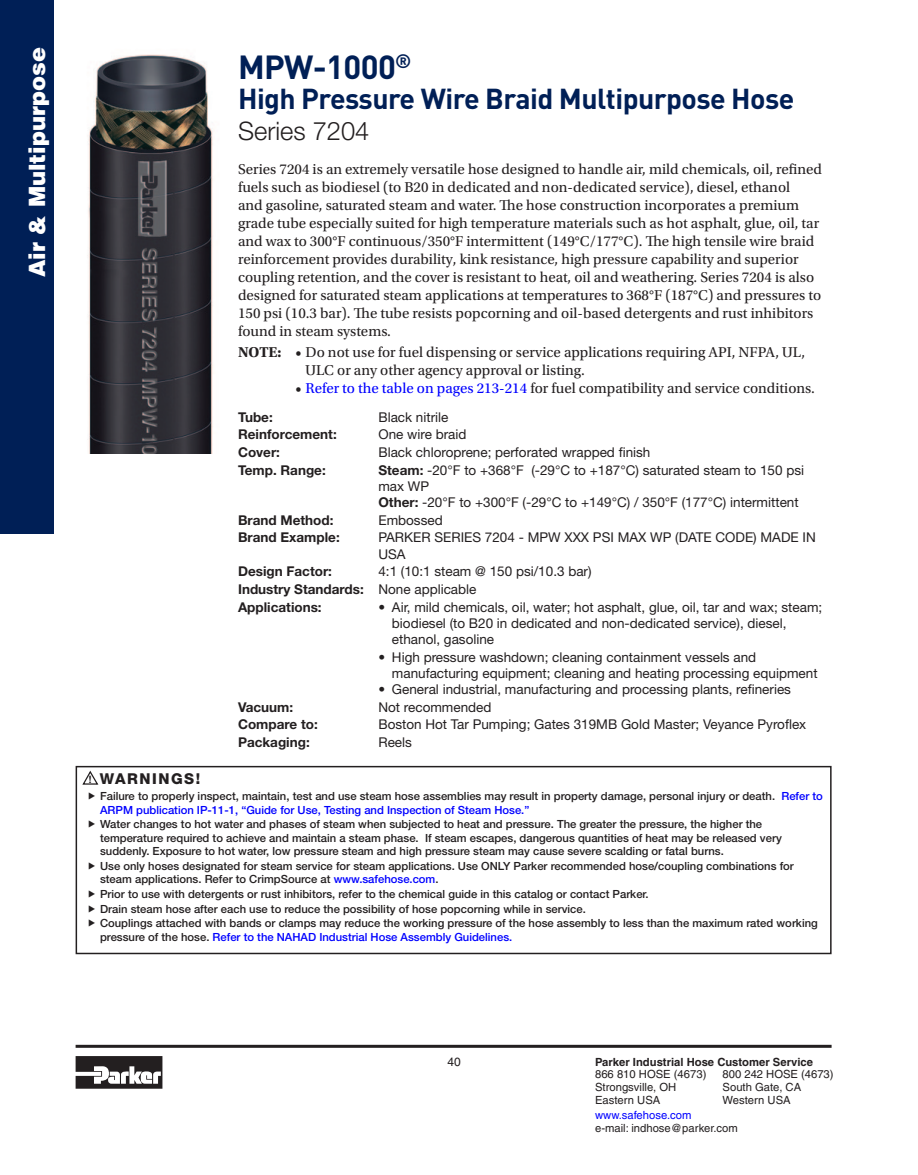
<style>
.page{position:relative;width:918px;height:1175px;background:#fff}
.page>*{position:absolute;margin:0;border:0;box-sizing:border-box;transform-origin:0 0}
.t1{font:700 33px "DINOT";letter-spacing:-.02em;color:#001f56}
.t2{font:700 28.5px "DINOT";letter-spacing:-.02em;color:#001f56}
.t3{font:300 25.5px "Helvetica Neue LT Std";color:#231f20}
.t4{font:900 22.5px "Helvetica";color:#fff}
.t5{font:15px/18px "Utopia Std";color:#231f20}
.t6{font:800 15px "Helvetica Neue LT Std";letter-spacing:.1em;color:#231f20}
.t7{font:13.5px/16.2px "Helvetica Neue LT Std";color:#231f20}
.t8{font:700 13.5px "Helvetica Neue LT Std";color:#231f20}
.t9{font:12px "Helvetica";color:#231f20}
.t10{font:500 11.25px/13.5px "Helvetica Neue LT Std";color:#231f20}
.t11{font:11.25px "Helvetica";color:#231f20}
.t12{font:500 11.25px "Helvetica Neue LT Std";color:#00f}
.t13{font:700 11.25px "Helvetica";color:#231f20}
.t14{font:11.25px "Helvetica";color:#00f}
.t15{font:700 10.2px "Helvetica";color:#231f20}
.s1{font-weight:700}
.s2{color:#00f}
.s3{color:#231f20}
</style>
<div class="page">
<hr style="left:76px;top:1044px;width:756px;height:3px;background:#231f20">
<svg style="left:76px;top:1056px;width:86px;height:32px"></svg>
<div style="left:0;top:0;width:54px;height:533px;background:#001f56"></div>
<div style="left:76px;top:766px;width:756px;height:188px;border:2px solid #231f20"></div>
<svg style="left:82px;top:770px;width:17px;height:15px"></svg>
<img style="left:87px;top:54px;width:126px;height:399px">
<h3 class="t4" style="left:23px;top:277px;width:231px;rotate:-90deg">Air &amp; Multipurpose</h3>
<h1 class="t1" style="left:238px;top:45px;width:175px">MPW-1000<sup>®</sup></h1>
<h2 class="t2" style="left:238px;top:80px;width:558px">High Pressure Wire Braid Multipurpose Hose</h2>
<h3 class="t3" style="left:238px;top:115px;width:133px">Series 7204</h3>
<p class="t5" style="left:238px;top:160px;width:586px">Series 7204 is an extremely versatile hose designed to handle air, mild chemicals, oil, refined fuels such as biodiesel (to B20 in dedicated and non-dedicated service), diesel, ethanol<br>and gasoline, saturated steam and water. The hose construction incorporates a premium grade tube especially suited for high temperature materials such as hot asphalt, glue, oil, tar and wax to 300°F continuous/350°F intermittent (149°C/177°C). The high tensile wire braid reinforcement provides durability, kink resistance, high pressure capability and superior coupling retention, and the cover is resistant to heat, oil and weathering. Series 7204 is also designed for saturated steam applications at temperatures to 368°F (187°C) and pressures to 150 psi (10.3 bar). The tube resists popcorning and oil-based detergents and rust inhibitors found in steam systems.</p>
<h3 class="t5" style="left:306px;top:344px;width:501px;text-indent:-68px"><span class="s1">NOTE:</span> • Do not use for fuel dispensing or service applications requiring API, NFPA, UL,<br>ULC or any other agency approval or listing.</h3>
<h3 class="t5" style="left:296px;top:380px;width:521px">• <span class="s2">Refer to the table on pages 213-214</span> for fuel compatibility and service conditions.</h3>
<p class="t8" style="left:238px;top:409px;width:36px">Tube:</p>
<p class="t7" style="left:378px;top:409px;width:71px">Black nitrile</p>
<p class="t8" style="left:238px;top:426px;width:100px">Reinforcement:</p>
<p class="t7" style="left:378px;top:426px;width:90px">One wire braid</p>
<p class="t8" style="left:238px;top:444px;width:44px">Cover:</p>
<p class="t7" style="left:378px;top:444px;width:274px">Black chloroprene; perforated wrapped finish</p>
<p class="t8" style="left:238px;top:461px;width:89px">Temp. Range:</p>
<p class="t7" style="left:378px;top:461px;width:427px"><span class="s1">Steam:</span> -20°F to +368°F (-29°C to +187°C) saturated steam to 150 psi max WP<br><span class="s1">Other:</span> -20°F to +300°F (-29°C to +149°C) / 350°F (177°C) intermittent</p>
<p class="t8" style="left:238px;top:511px;width:97px">Brand Method:</p>
<p class="t7" style="left:378px;top:512px;width:66px">Embossed</p>
<p class="t8" style="left:238px;top:529px;width:103px">Brand Example:</p>
<p class="t7" style="left:378px;top:529px;width:439px">PARKER SERIES 7204 - MPW XXX PSI MAX WP (DATE CODE) MADE IN<br>USA</p>
<p class="t8" style="left:238px;top:563px;width:96px">Design Factor:</p>
<p class="t7" style="left:238px;top:562px;width:355px;line-height:17.7px;text-indent:140px">4:1 (10:1 steam @ 150 psi/10.3 bar)<br><span class="s1">Industry Standards:</span> None applicable<br><span class="s1">Applications:</span></p>
<p class="t7" style="left:392px;top:598px;width:432px;text-indent:-13px">• Air, mild chemicals, oil, water; hot asphalt, glue, oil, tar and wax; steam; biodiesel (to B20 in dedicated and non-dedicated service), diesel, ethanol, gasoline</p>
<p class="t7" style="left:392px;top:648px;width:427px;text-indent:-14px"><span class="s1">•</span> High pressure washdown; cleaning containment vessels and manufacturing equipment; cleaning and heating processing equipment</p>
<p class="t7" style="left:378px;top:681px;width:414px">• General industrial, manufacturing and processing plants, refineries</p>
<p class="t8" style="left:238px;top:698px;width:57px">Vacuum:</p>
<p class="t7" style="left:378px;top:698px;width:115px">Not recommended</p>
<p class="t8" style="left:238px;top:716px;width:81px">Compare to:</p>
<p class="t7" style="left:378px;top:716px;width:429px">Boston Hot Tar Pumping; Gates 319MB Gold Master; Veyance Pyroflex</p>
<p class="t8" style="left:238px;top:733px;width:73px">Packaging:</p>
<p class="t7" style="left:378px;top:734px;width:35px">Reels</p>
<p class="t15" style="left:88px;top:773px;width:5px">!</p>
<h3 class="t6" style="left:100px;top:769px;width:102px">WARNINGS!</h3>
<p class="t10" style="left:100px;top:789px;width:724px">Failure to properly inspect, maintain, test and use steam hose assemblies may result in property damage, personal injury or death. <span class="s2">Refer to<br>ARPM publication IP-11-1, “Guide for Use, Testing and Inspection of Steam Hose.”</span></p>
<p class="t10" style="left:100px;top:817px;width:683px">Water changes to hot water and phases of steam when subjected to heat and pressure. The greater the pressure, the higher the temperature required to achieve and maintain a steam phase. If steam escapes, dangerous quantities of heat may be released very suddenly. Exposure to hot water, low pressure steam and high pressure steam may cause severe scalding or fatal burns.</p>
<p class="t10" style="left:100px;top:859px;width:695px">Use only hoses designated for steam service for steam applications. Use ONLY Parker recommended hose/coupling combinations for steam applications. Refer to CrimpSource at <span class="s2">www.safehose.com</span>.</p>
<p class="t10" style="left:100px;top:886px;width:719px;line-height:14.5px">Prior to use with detergents or rust inhibitors, refer to the chemical guide in this catalog or contact Parker.<br>Drain steam hose after each use to reduce the possibility of hose popcorning while in service.<br>Couplings attached with bands or clamps may reduce the working pressure of the hose assembly to less than the maximum rated working</p>
<p class="t12" style="left:100px;top:930px;width:414px"><span class="s3">pressure of the hose.</span> Refer to the NAHAD Industrial Hose Assembly Guidelines.</p>
<p class="t9" style="left:448px;top:1054px;width:15px">40</p>
<p class="t13" style="left:595px;top:1054px;width:219px">Parker Industrial Hose Customer Service</p>
<p class="t11" style="left:595px;top:1067px;width:113px">866 810 HOSE (4673)</p>
<p class="t11" style="left:723px;top:1067px;width:113px">800 242 HOSE (4673)</p>
<p class="t11" style="left:595px;top:1080px;width:83px">Strongsville, OH</p>
<p class="t11" style="left:723px;top:1080px;width:80px">South Gate, CA</p>
<p class="t11" style="left:595px;top:1093px;width:67px">Eastern USA</p>
<p class="t11" style="left:723px;top:1093px;width:70px">Western USA</p>
<p class="t14" style="left:595px;top:1108px;width:98px">www.safehose.com</p>
<p class="t11" style="left:595px;top:1121px;width:144px">e-mail: indhose@parker.com</p>
</div>
